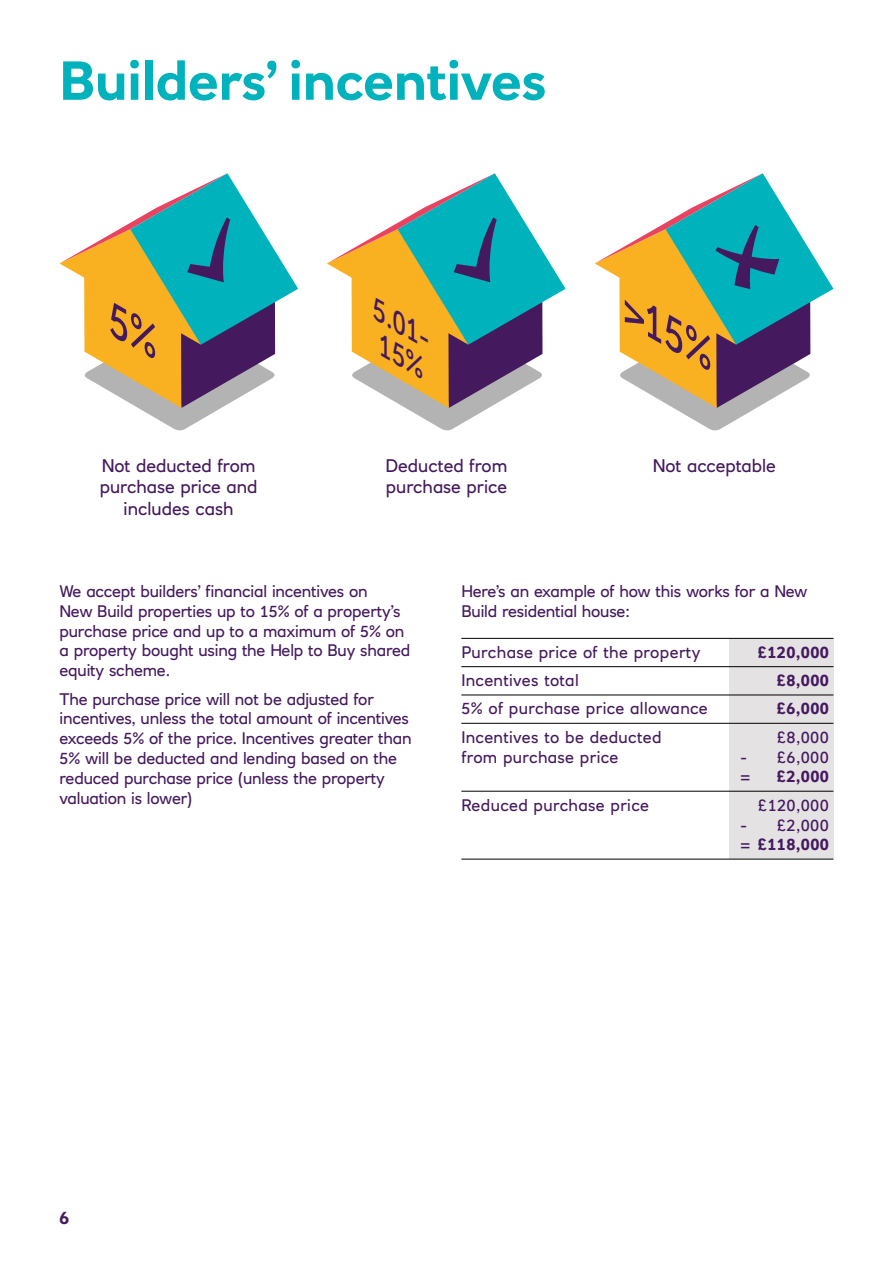
<style>
.page{position:relative;width:893px;height:1263px;background:#fff}
.page>*{position:absolute;margin:0;border:0;box-sizing:border-box;transform-origin:0 0}
.t1{font:700 54px "RN House Sans";color:#00b2bb}
.t2{font:italic 43.35px "RN House Sans";color:#44195e}
.t3{font:italic 28.35px/28px "RN House Sans";color:#44195e}
.t4{font:18px/21.6px "RN House Sans";color:#44195e;text-align:center}
.t5{font:700 18px "RN House Sans";color:#44195e}
.t6{font:16.5px/19.8px "RN House Sans";letter-spacing:-.01em;color:#44195e}
.t7{font:16.5px "RN House Sans";letter-spacing:.02em;color:#44195e}
.t8{font:700 16.5px "RN House Sans";letter-spacing:.02em;color:#44195e}
.s1{font-weight:700}
</style>
<div class="page">
<div style="left:729px;top:639px;width:104px;height:220px;background:#e4e2e3"></div>
<svg style="left:327px;top:173px;width:239px;height:257px"></svg>
<svg style="left:595px;top:173px;width:238px;height:257px"></svg>
<hr style="left:461px;top:638px;width:372px;height:1px;background:#000">
<hr style="left:461px;top:666px;width:372px;height:1px;background:#000">
<hr style="left:461px;top:695px;width:372px;height:1px;background:#000">
<hr style="left:461px;top:723px;width:372px;height:1px;background:#000">
<hr style="left:461px;top:791px;width:372px;height:1px;background:#000">
<hr style="left:461px;top:859px;width:372px;height:1px;background:#000">
<svg style="left:60px;top:173px;width:238px;height:257px"></svg>
<h1 class="t1" style="left:60px;top:47px;width:489px">Builders’ incentives</h1>
<h3 class="t3" style="left:405px;top:309px;width:53px;text-indent:-23px;rotate:30deg">5.01-<br>15%</h3>
<h2 class="t2" style="left:644px;top:285px;width:104px;rotate:30deg">&gt;15%</h2>
<p class="t4" style="left:100px;top:454px;width:159px">Not deducted from purchase price and includes cash</p>
<p class="t4" style="left:386px;top:454px;width:123px;text-align:left">Deducted from purchase price</p>
<p class="t4" style="left:653px;top:454px;width:125px">Not acceptable</p>
<p class="t6" style="left:60px;top:581px;width:352px">We accept builders’ financial incentives on<br>New Build properties up to 15% of a property’s purchase price and up to a maximum of 5% on a property bought using the Help to Buy shared equity scheme.</p>
<p class="t6" style="left:60px;top:689px;width:354px">The purchase price will not be adjusted for incentives, unless the total amount of incentives exceeds 5% of the price. Incentives greater than 5% will be deducted and lending based on the reduced purchase price (unless the property valuation is lower)</p>
<p class="t6" style="left:461px;top:581px;width:347px">Here’s an example of how this works for a New<br>Build residential house:</p>
<p class="t7" style="left:461px;top:642px;width:241px">Purchase price of the property</p>
<p class="t8" style="left:758px;top:642px;width:73px">£120,000</p>
<p class="t7" style="left:461px;top:670px;width:119px">Incentives total</p>
<p class="t8" style="left:777px;top:670px;width:54px">£8,000</p>
<p class="t7" style="left:461px;top:698px;width:248px">5% of purchase price allowance</p>
<p class="t8" style="left:777px;top:698px;width:54px">£6,000</p>
<p class="t7" style="left:461px;top:727px;width:202px">Incentives to be deducted</p>
<p class="t6" style="left:777px;top:727px;width:53px">£8,000</p>
<p class="t7" style="left:461px;top:746px;width:159px">from purchase price</p>
<p class="t6" style="left:740px;top:747px;width:90px">- £6,000 =</p>
<p class="t8" style="left:777px;top:766px;width:54px">£2,000</p>
<p class="t7" style="left:461px;top:795px;width:189px">Reduced purchase price</p>
<p class="t6" style="left:758px;top:795px;width:72px">£120,000</p>
<p class="t6" style="left:740px;top:815px;width:90px">- £2,000 = <span class="s1">£118,000</span></p>
<p class="t5" style="left:60px;top:1206px;width:11px">6</p>
</div>
